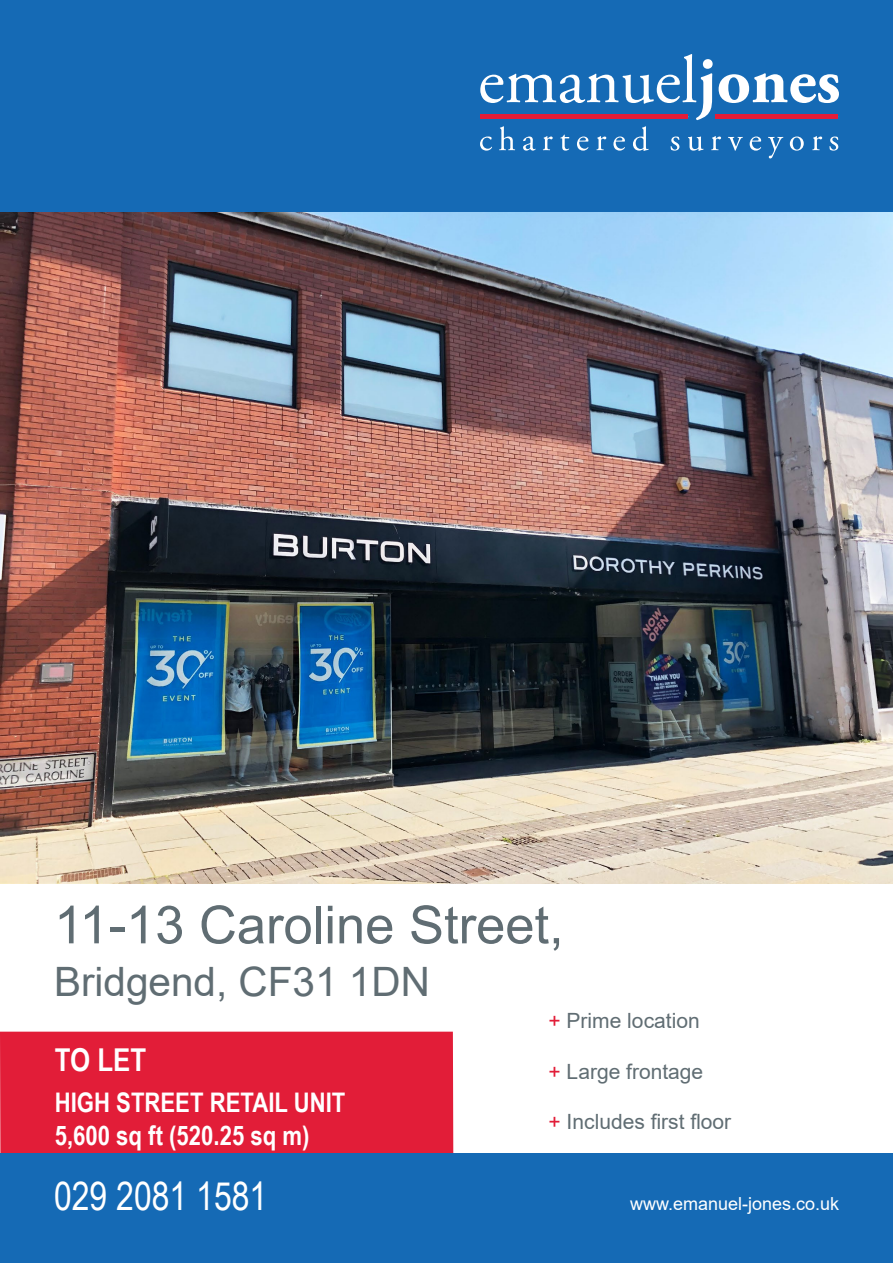
<style>
.page{position:relative;width:893px;height:1263px;background:#fff}
.page>*{position:absolute;margin:0;border:0;box-sizing:border-box;transform-origin:0 0}
.t1{font:52.5px "Arial";color:#606d73}
.t2{font:40.5px "Arial";color:#606d73}
.t3{font:39px "Arial Narrow";color:#fff}
.t4{font:700 31.5px "Arial Narrow";color:#fff}
.t5{font:700 27px "Arial Narrow";color:#fff}
.t6{font:21px "Arial";color:#606d73}
.t7{font:18px "Arial";color:#fff}
.s1{color:#e21d38}
</style>
<div class="page">
<div style="left:0;top:0;width:893px;height:213px;background:#156ab5"></div>
<svg style="left:480px;top:54px;width:359px;height:66px"></svg>
<svg style="left:480px;top:137px;width:12px;height:14px"></svg>
<svg style="left:499px;top:126px;width:16px;height:24px"></svg>
<svg style="left:523px;top:137px;width:13px;height:14px"></svg>
<svg style="left:543px;top:136px;width:10px;height:14px"></svg>
<svg style="left:560px;top:135px;width:9px;height:16px"></svg>
<svg style="left:577px;top:137px;width:11px;height:14px"></svg>
<svg style="left:596px;top:136px;width:10px;height:14px"></svg>
<svg style="left:613px;top:137px;width:12px;height:14px"></svg>
<svg style="left:633px;top:126px;width:16px;height:25px"></svg>
<svg style="left:671px;top:137px;width:8px;height:14px"></svg>
<svg style="left:688px;top:137px;width:15px;height:14px"></svg>
<svg style="left:711px;top:136px;width:10px;height:14px"></svg>
<svg style="left:728px;top:137px;width:15px;height:14px"></svg>
<svg style="left:750px;top:137px;width:11px;height:14px"></svg>
<svg style="left:768px;top:137px;width:15px;height:21px"></svg>
<svg style="left:790px;top:137px;width:14px;height:14px"></svg>
<svg style="left:812px;top:136px;width:10px;height:14px"></svg>
<svg style="left:829px;top:137px;width:9px;height:14px"></svg>
<hr style="left:480px;top:115px;width:208px;height:4px;background:#e41c38">
<hr style="left:716px;top:115px;width:122px;height:4px;background:#e41c38">
<div style="left:0;top:1032px;width:453px;height:122px;background:#e21d38"></div>
<div style="left:0;top:1154px;width:893px;height:109px;background:#156ab5"></div>
<img style="left:0;top:212px;width:893px;height:672px">
<p class="t1" style="left:54px;top:889px;width:511px">11-13 Caroline Street,</p>
<p class="t2" style="left:54px;top:954px;width:377px">Bridgend, CF31 1DN</p>
<p class="t4" style="left:55px;top:1036px;width:93px">TO LET</p>
<p class="t5" style="left:55px;top:1082px;width:292px">HIGH STREET RETAIL UNIT</p>
<p class="t5" style="left:55px;top:1115px;width:256px">5,600 sq ft (520.25 sq m)</p>
<p class="t3" style="left:54px;top:1168px;width:215px">029 2081 1581</p>
<p class="t6" style="left:549px;top:1006px;width:153px"><span class="s1">+</span> Prime location</p>
<p class="t6" style="left:549px;top:1057px;width:156px"><span class="s1">+</span> Large frontage</p>
<p class="t6" style="left:549px;top:1107px;width:184px"><span class="s1">+</span> Includes first floor</p>
<p class="t7" style="left:630px;top:1191px;width:211px">www.emanuel-jones.co.uk</p>
</div>
